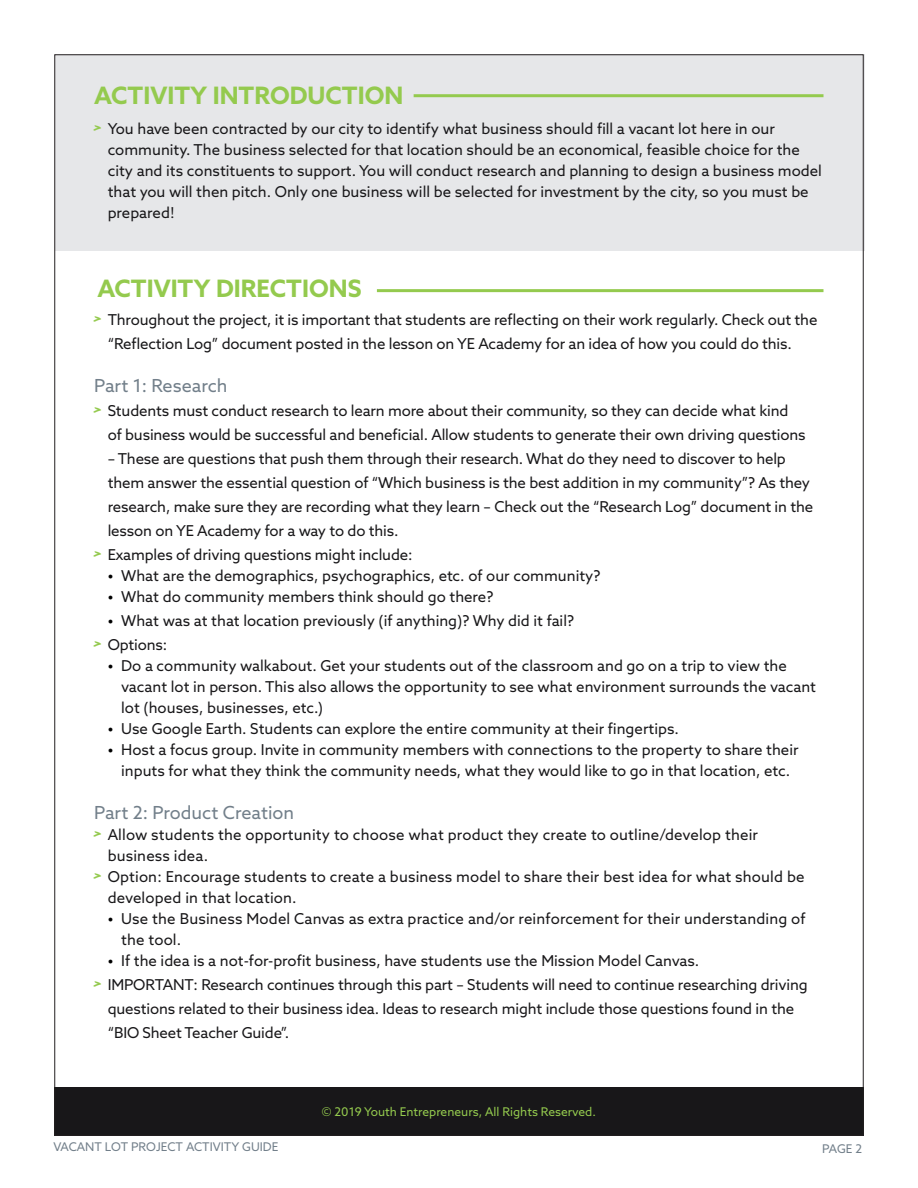
<style>
.page{position:relative;width:918px;height:1188px;background:#fff}
.page>*{position:absolute;margin:0;border:0;box-sizing:border-box;transform-origin:0 0}
.Subhead{font:700 24px "Azo Sans";color:#94ca4e}
.Subtitle{font:700 24px "Azo Sans";color:#94ca4e}
.Subhead_-_Regular{font:18px "Azo Sans";color:#727f8a}
.t1{font:15px/21px "Azo Sans";color:#181719}
.Copyright_Informatio{font:12px "Azo Sans";color:#94ca4e}
.Copyright_Informatio-2{font:12px "Azo Sans";color:#727f8a}
.s1{font-weight:700;color:#000}
</style>
<div class="page">
<div style="left:55px;top:54px;width:810px;height:197px;background:#e6e7e9"></div>
<div style="left:54px;top:1088px;width:810px;height:48px;background:#181719"></div>
<hr style="left:414px;top:94px;width:410px;height:3px;background:#94ca4e">
<hr style="left:377px;top:289px;width:447px;height:3px;background:#94ca4e">
<p class="Subhead" style="left:94px;top:79px;width:311px">ACTIVITY INTRODUCTION</p>
<p class="t1" style="left:108px;top:118px;width:716px;text-indent:-14px"><sup>&gt;</sup> You have been contracted by our city to identify what business should fill a vacant lot here in our community. The business selected for that location should be an economical, feasible choice for the city and its constituents to support. You will conduct research and planning to design a business model that you will then pitch. Only one business will be selected for investment by the city, so you must be prepared!</p>
<p class="Subtitle" style="left:98px;top:273px;width:266px">ACTIVITY DIRECTIONS</p>
<p class="t1" style="left:108px;top:307px;width:711px;line-height:24px;text-indent:-14px"><sup>&gt;</sup> Throughout the project, it is important that students are reflecting on their work regularly. Check out the “Reflection Log” document posted in the lesson on YE Academy for an idea of how you could do this.</p>
<p class="Subhead_-_Regular" style="left:94px;top:374px;width:135px">Part 1: Research</p>
<p class="t1" style="left:108px;top:398px;width:700px;line-height:24px;text-indent:-14px"><sup>&gt;</sup> Students must conduct research to learn more about their community, so they can decide what kind of business would be successful and beneficial. Allow students to generate their own driving questions</p>
<p class="t1" style="left:108px;top:446px;width:707px;line-height:24px">– These are questions that push them through their research. What do they need to discover to help them answer the essential question of “Which business is the best addition in my community”? As they research, make sure they are recording what they learn – Check out the “Research Log” document in the lesson on YE Academy for a way to do this.</p>
<p class="t1" style="left:94px;top:544px;width:320px"><sup>&gt;</sup> Examples of driving questions might include:</p>
<p class="t1" style="left:108px;top:565px;width:494px"><span class="s1">•</span> What are the demographics, psychographics, etc. of our community?</p>
<p class="t1" style="left:108px;top:586px;width:387px"><span class="s1">•</span> What do community members think should go there?</p>
<p class="t1" style="left:108px;top:610px;width:468px"><span class="s1">•</span> What was at that location previously (if anything)? Why did it fail?</p>
<p class="t1" style="left:94px;top:634px;width:75px"><sup>&gt;</sup> Options:</p>
<p class="t1" style="left:121px;top:655px;width:696px;text-indent:-14px"><span class="s1">•</span> Do a community walkabout. Get your students out of the classroom and go on a trip to view the vacant lot in person. This also allows the opportunity to see what environment surrounds the vacant lot (houses, businesses, etc.)</p>
<p class="t1" style="left:108px;top:718px;width:573px"><span class="s1">•</span> Use Google Earth. Students can explore the entire community at their fingertips.</p>
<p class="t1" style="left:108px;top:739px;width:692px;text-align:center"><span class="s1">•</span> Host a focus group. Invite in community members with connections to the property to share their inputs for what they think the community needs, what they would like to go in that location, etc.</p>
<p class="Subhead_-_Regular" style="left:94px;top:801px;width:202px">Part 2: Product Creation</p>
<p class="t1" style="left:108px;top:824px;width:652px;text-indent:-14px"><sup>&gt;</sup> Allow students the opportunity to choose what product they create to outline/develop their business idea.</p>
<p class="t1" style="left:108px;top:866px;width:698px;text-indent:-14px"><sup>&gt;</sup> Option: Encourage students to create a business model to share their best idea for what should be developed in that location.</p>
<p class="t1" style="left:121px;top:908px;width:686px;text-indent:-14px"><span class="s1">•</span> Use the Business Model Canvas as extra practice and/or reinforcement for their understanding of the tool.</p>
<p class="t1" style="left:108px;top:950px;width:593px"><span class="s1">•</span> If the idea is a not-for-profit business, have students use the Mission Model Canvas.</p>
<p class="t1" style="left:108px;top:972px;width:702px;line-height:24px;text-indent:-14px"><sup>&gt;</sup> IMPORTANT: Research continues through this part – Students will need to continue researching driving questions related to their business idea. Ideas to research might include those questions found in the “BIO Sheet Teacher Guide”.</p>
<p class="Copyright_Informatio" style="left:322px;top:1104px;width:276px">© 2019 Youth Entrepreneurs, All Rights Reserved.</p>
<p class="Copyright_Informatio-2" style="left:54px;top:1139px;width:226px">VACANT LOT PROJECT ACTIVITY GUIDE</p>
<p class="Copyright_Informatio-2" style="left:822px;top:1141px;width:42px">PAGE 2</p>
</div>
